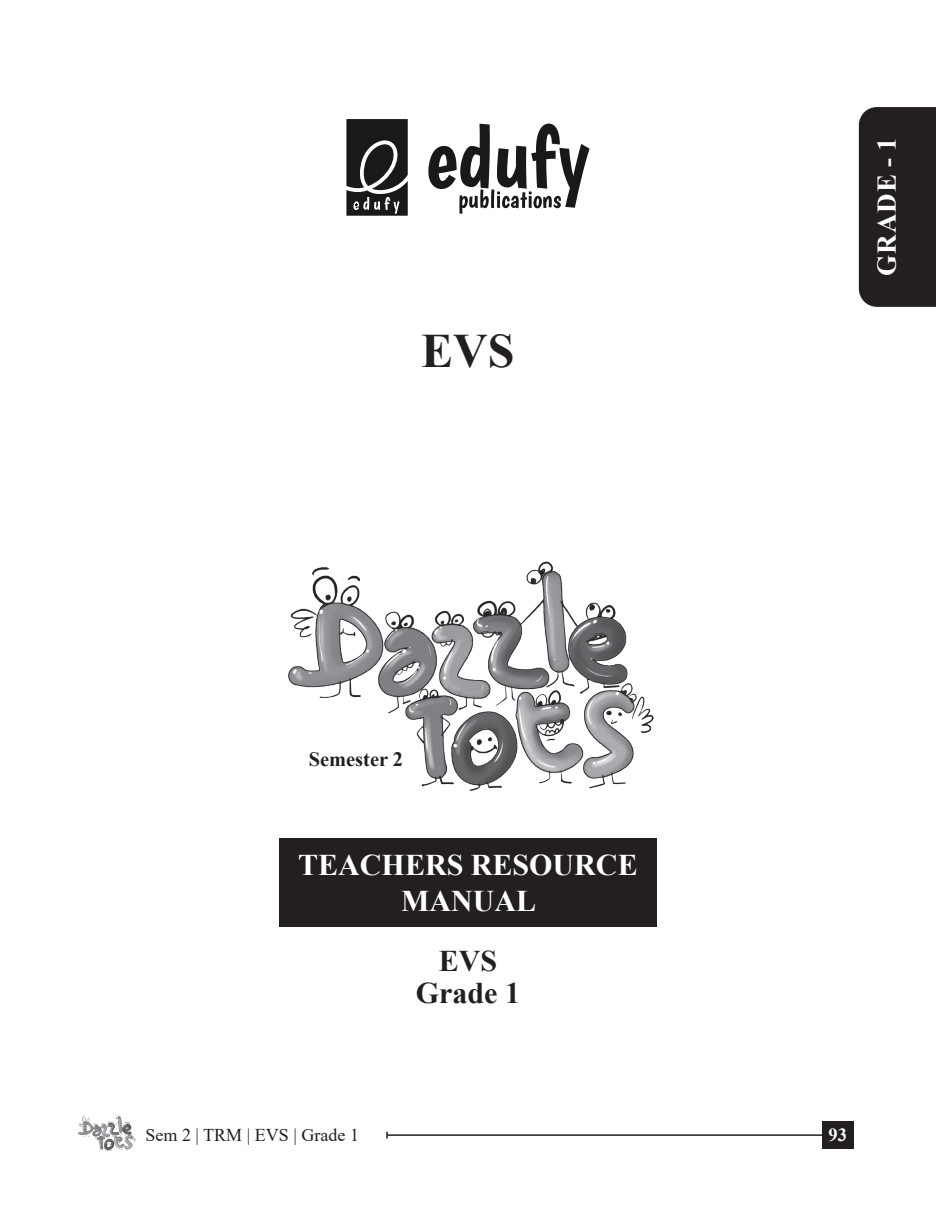
<style>
.page{position:relative;width:936px;height:1212px;background:#fff}
.page>*{position:absolute;margin:0;border:0;box-sizing:border-box;transform-origin:0 0}
.t1{font:700 48px "Times New Roman";color:#231f20}
.t2{font:700 30px/36px "Times New Roman";color:#fff;text-align:center}
.t3{font:700 30px "Times New Roman";color:#231f20}
.t4{font:700 27px "Times New Roman";letter-spacing:.035em;color:#fff}
.t5{font:700 20.4px "Times New Roman";color:#231f20}
.t6{font:700 18.45px "Times New Roman";color:#fff}
.t7{font:18px "Times New Roman";color:#231f20}
</style>
<div class="page">
<img style="left:78px;top:1115px;width:58px;height:36px">
<div style="left:821px;top:1121px;width:32px;height:28px;background:#231f20"></div>
<hr style="left:387px;top:1134px;width:437px;height:2px;background:#231f20">
<div style="left:858px;top:107px;width:77px;height:200px;background:#231f20"></div>
<div style="left:279px;top:838px;width:378px;height:89px;background:#231f20"></div>
<img style="left:288px;top:561px;width:366px;height:230px">
<svg style="left:428px;top:124px;width:161px;height:90px"></svg>
<svg style="left:346px;top:119px;width:62px;height:97px;background:#3e3e3e"></svg>
<h1 class="t1" style="left:421px;top:316px;width:95px">EVS</h1>
<p class="t4" style="left:867px;top:276px;width:139px;rotate:-90deg">GRADE - 1</p>
<p class="t5" style="left:309px;top:744px;width:96px">Semester 2</p>
<p class="t2" style="left:298px;top:846px;width:341px">TEACHERS RESOURCE<br>MANUAL</p>
<p class="t3" style="left:439px;top:939px;width:60px">EVS</p>
<p class="t3" style="left:416px;top:971px;width:106px">Grade 1</p>
<p class="t7" style="left:145px;top:1122px;width:215px">Sem 2 | TRM | EVS | Grade 1</p>
<p class="t6" style="left:828px;top:1121px;width:20px">93</p>
</div>
